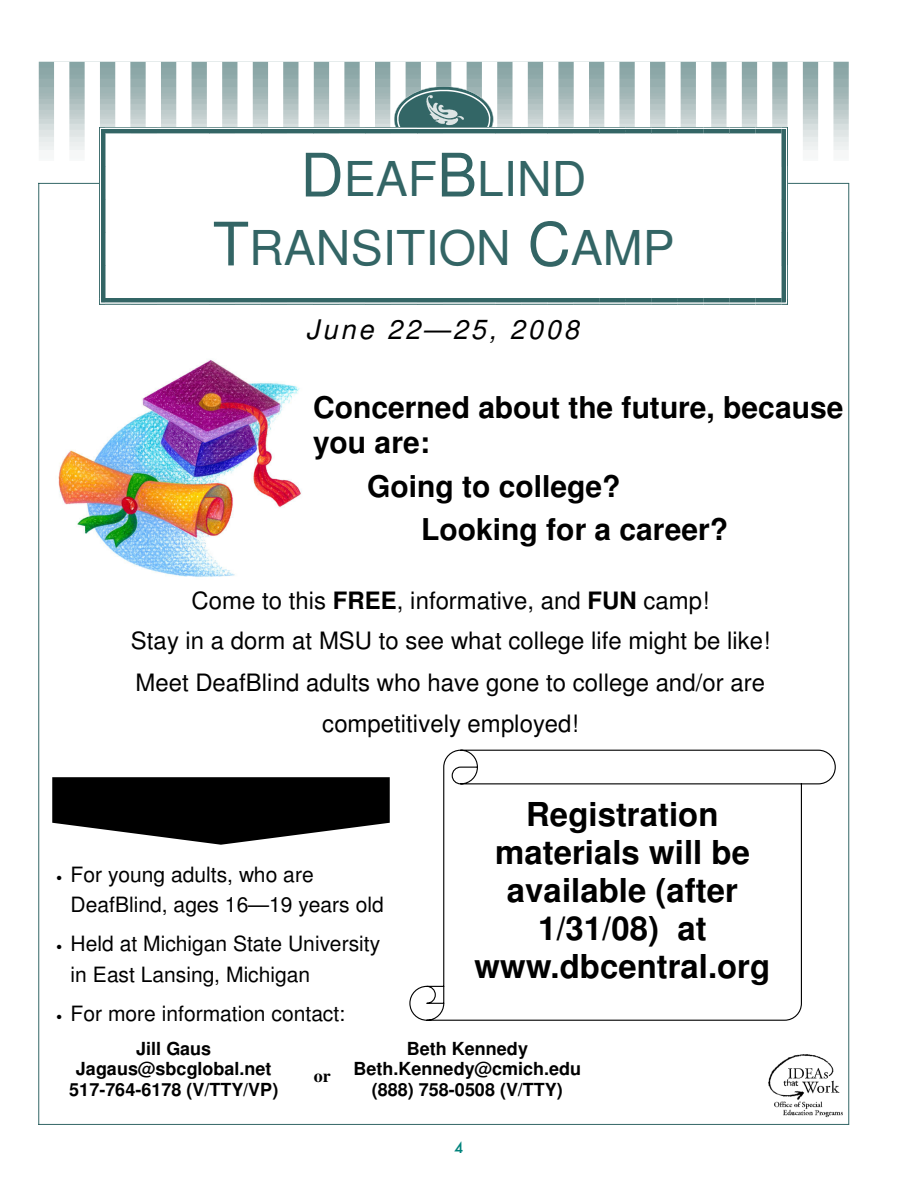
<style>
.page{position:relative;width:918px;height:1188px;background:#fff}
.page>*{position:absolute;margin:0;border:0;box-sizing:border-box;transform-origin:0 0}
.t1{font:60px "Helvetica";color:#336565}
.t2{font:48px/69px "Helvetica";color:#336565;text-align:center}
.t3{font:700 33px/38px "Helvetica";color:#000;text-align:center}
.t4{font:700 30px/35.1px "Helvetica";color:#000}
.t5{font:italic 27px "Helvetica";letter-spacing:.11em;color:#000}
.t6{font:24px/41.1px "Helvetica";color:#000;text-align:center}
.t7{font:21px/30px "Helvetica";color:#000}
.t8{font:700 18px/20.7px "Helvetica";letter-spacing:.005em;color:#000;text-align:center}
.t9{font:700 18px "Times";color:#000}
.t10{font:500 16.5px "Futura T";color:#00837c}
.t11{font:12px "Symbol";color:#000}
.s1{font-weight:700}
</style>
<div class="page">
<img style="left:39px;top:62px;width:810px;height:121px">
<svg style="left:54px;top:62px;width:779px;height:121px"></svg>
<hr style="left:39px;top:1124px;width:810px;height:1px;background:#366">
<hr style="left:39px;top:183px;width:810px;height:1px;background:#366">
<hr style="left:39px;top:183px;width:1px;height:941px;background:#366">
<hr style="left:849px;top:183px;width:1px;height:941px;background:#366">
<svg style="left:105px;top:152px;width:677px;height:147px"></svg>
<svg style="left:99px;top:87px;width:689px;height:65px"></svg>
<hr style="left:99px;top:133px;width:1px;height:33px;background:#336565">
<div style="left:101px;top:133px;width:4px;height:33px;border:1px solid #336565"></div>
<hr style="left:99px;top:166px;width:1px;height:33px;background:#336565">
<div style="left:101px;top:166px;width:4px;height:33px;border:1px solid #336565"></div>
<hr style="left:99px;top:199px;width:1px;height:33px;background:#336565">
<div style="left:101px;top:199px;width:4px;height:33px;border:1px solid #336565"></div>
<hr style="left:99px;top:233px;width:1px;height:32px;background:#336565">
<div style="left:101px;top:233px;width:4px;height:32px;border:1px solid #336565"></div>
<hr style="left:99px;top:265px;width:1px;height:33px;background:#336565">
<div style="left:101px;top:265px;width:4px;height:33px;border:1px solid #336565"></div>
<div style="left:782px;top:133px;width:6px;height:33px;background:#336565"></div>
<div style="left:782px;top:133px;width:6px;height:33px;border:1px solid #fff"></div>
<hr style="left:787px;top:133px;width:1px;height:33px;background:#336565">
<div style="left:782px;top:166px;width:6px;height:33px;background:#336565"></div>
<div style="left:782px;top:166px;width:6px;height:33px;border:1px solid #fff"></div>
<hr style="left:787px;top:166px;width:1px;height:33px;background:#336565">
<div style="left:782px;top:199px;width:6px;height:33px;background:#336565"></div>
<div style="left:782px;top:199px;width:6px;height:33px;border:1px solid #fff"></div>
<hr style="left:787px;top:199px;width:1px;height:33px;background:#336565">
<div style="left:782px;top:233px;width:6px;height:32px;background:#336565"></div>
<div style="left:782px;top:233px;width:6px;height:32px;border:1px solid #fff"></div>
<hr style="left:787px;top:233px;width:1px;height:32px;background:#336565">
<div style="left:782px;top:265px;width:6px;height:33px;background:#336565"></div>
<div style="left:782px;top:265px;width:6px;height:33px;border:1px solid #fff"></div>
<hr style="left:787px;top:265px;width:1px;height:33px;background:#336565">
<svg style="left:99px;top:299px;width:689px;height:6px;background:#688d8d"></svg>
<div style="left:109px;top:136px;width:670px;height:160px;background:#fff"></div>
<img style="left:58px;top:359px;width:244px;height:218px">
<svg style="left:52px;top:777px;width:338px;height:68px"></svg>
<img style="left:768px;top:1054px;width:74px;height:63px">
<svg style="left:409px;top:749px;width:427px;height:272px"></svg>
<p class="t1" style="left:300px;top:152px;width:45px">D</p>
<p class="t1" style="left:437px;top:152px;width:41px">B</p>
<p class="t2" style="left:249px;top:149px;width:427px">EAF LIND<br>RANSITION AMP</p>
<p class="t1" style="left:213px;top:221px;width:38px">T</p>
<p class="t1" style="left:528px;top:221px;width:45px">C</p>
<p class="t5" style="left:306px;top:319px;width:274px">June 22—25, 2008</p>
<p class="t4" style="left:313px;top:393px;width:532px">Concerned about the future, because you are:</p>
<p class="t4" style="left:421px;top:467px;width:308px;line-height:43.5px;text-indent:-54px">Going to college?<br>Looking for a career?</p>
<p class="t6" style="left:131px;top:582px;width:641px">Come to this <span class="s1">FREE</span>, informative, and <span class="s1">FUN</span> camp!<br>Stay in a dorm at MSU to see what college life might be like!<br>Meet DeafBlind adults who have gone to college and/or are competitively employed!</p>
<p class="t11" style="left:57px;top:871px;width:7px">•</p>
<p class="t11" style="left:57px;top:940px;width:7px">•</p>
<p class="t11" style="left:57px;top:1010px;width:7px">•</p>
<p class="t3" style="left:475px;top:798px;width:297px">Registration materials will be available (after<br>1/31/08) at www.dbcentral.org</p>
<p class="t7" style="left:71px;top:862px;width:315px">For young adults, who are<br>DeafBlind, ages 16—19 years old</p>
<p class="t7" style="left:71px;top:931px;width:311px">Held at Michigan State University in East Lansing, Michigan</p>
<p class="t7" style="left:71px;top:1000px;width:276px">For more information contact:</p>
<p class="t8" style="left:69px;top:1040px;width:211px">Jill Gaus<br>Jagaus@sbcglobal.net<br>517-764-6178 (V/TTY/VP)</p>
<p class="t8" style="left:354px;top:1040px;width:229px">Beth Kennedy<br>Beth.Kennedy@cmich.edu (888) 758-0508 (V/TTY)</p>
<p class="t9" style="left:314px;top:1065px;width:18px">or</p>
<p class="t10" style="left:454px;top:1138px;width:11px">4</p>
</div>
